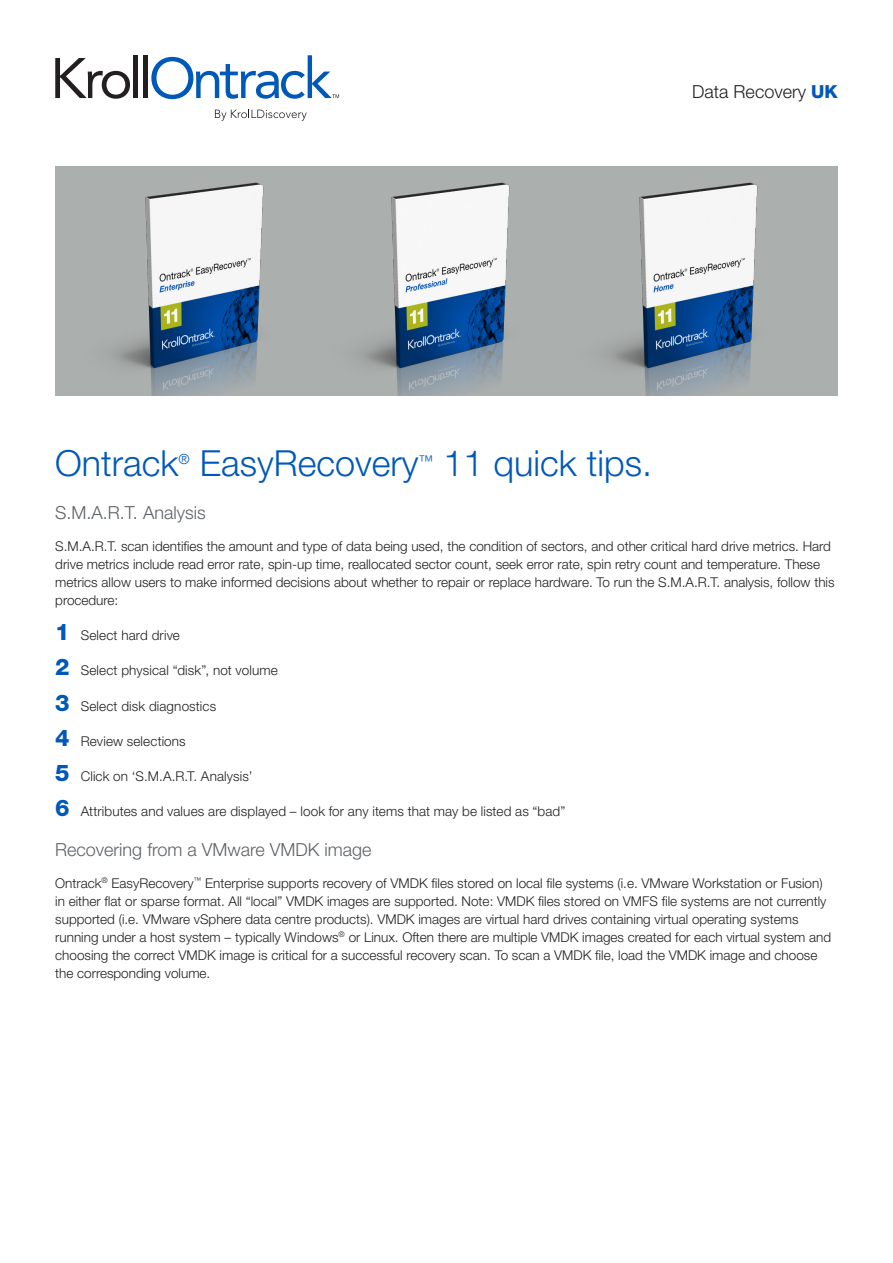
<style>
.page{position:relative;width:893px;height:1263px;background:#fff}
.page>*{position:absolute;margin:0;border:0;box-sizing:border-box;transform-origin:0 0}
.Headline{font:300 36px "Helvetica Neue LT Std";color:#0058b8}
.Subhead_1{font:300 18px "Helvetica Neue LT Std";color:#5e6367}
.t1{font:300 18px "Helvetica Neue LT Std";color:#231f20}
.Headline-2{font:300 14.85px "Helvetica Neue LT Std";color:#0058b8}
.Headline-3{font:300 13.95px "Helvetica Neue LT Std";color:#0058b8}
.Body{font:300 13.5px/18px "Helvetica Neue LT Std";color:#231f20}
.s1{font-weight:800;color:#0058b8}
.s2{font-weight:800;font-size:22.95px;color:#0058b8}
</style>
<div class="page">
<svg style="left:55px;top:58px;width:75px;height:41px"></svg>
<hr style="left:134px;top:55px;width:4px;height:43px;background:#231f20">
<hr style="left:143px;top:55px;width:4px;height:43px;background:#231f20">
<svg style="left:151px;top:55px;width:188px;height:44px"></svg>
<svg style="left:215px;top:110px;width:92px;height:11px"></svg>
<div style="left:55px;top:166px;width:783px;height:229px;background:#abafae"></div>
<img style="left:113px;top:182px;width:151px;height:213px">
<img style="left:360px;top:182px;width:150px;height:213px">
<img style="left:608px;top:182px;width:150px;height:213px">
<h2 class="t1" style="left:692px;top:81px;width:147px">Data Recovery <span class="s1">UK</span></h2>
<p class="Headline" style="left:55px;top:442px;width:125px">Ontrack</p>
<p class="Headline-3" style="left:179px;top:450px;width:13px">®</p>
<p class="Headline" style="left:200px;top:442px;width:220px">EasyRecovery</p>
<p class="Headline-2" style="left:419px;top:452px;width:16px">™</p>
<p class="Headline" style="left:443px;top:442px;width:210px">11 quick tips.</p>
<p class="Subhead_1" style="left:55px;top:502px;width:152px">S.M.A.R.T. Analysis</p>
<p class="Body" style="left:55px;top:537px;width:781px">S.M.A.R.T. scan identifies the amount and type of data being used, the condition of sectors, and other critical hard drive metrics. Hard drive metrics include read error rate, spin-up time, reallocated sector count, seek error rate, spin retry count and temperature. These metrics allow users to make informed decisions about whether to repair or replace hardware. To run the S.M.A.R.T. analysis, follow this procedure:</p>
<p class="Body" style="left:55px;top:626px;width:126px"><span class="s2">1</span> Select hard drive</p>
<p class="Body" style="left:55px;top:661px;width:224px"><span class="s2">2</span> Select physical “disk”, not volume</p>
<p class="Body" style="left:55px;top:696px;width:162px"><span class="s2">3</span> Select disk diagnostics</p>
<p class="Body" style="left:55px;top:732px;width:132px"><span class="s2">4</span> Review selections</p>
<p class="Body" style="left:55px;top:767px;width:199px"><span class="s2">5</span> Click on ‘S.M.A.R.T. Analysis’</p>
<p class="Body" style="left:55px;top:802px;width:512px"><span class="s2">6</span> Attributes and values are displayed – look for any items that may be listed as “bad”</p>
<p class="Subhead_1" style="left:55px;top:839px;width:318px">Recovering from a VMware VMDK image</p>
<p class="Body" style="left:55px;top:874px;width:777px">Ontrack<sup>®</sup> EasyRecovery<sup>™</sup> Enterprise supports recovery of VMDK files stored on local file systems (i.e. VMware Workstation or Fusion) in either flat or sparse format. All “local” VMDK images are supported. Note: VMDK files stored on VMFS file systems are not currently supported (i.e. VMware vSphere data centre products). VMDK images are virtual hard drives containing virtual operating systems running under a host system – typically Windows<sup>®</sup> or Linux. Often there are multiple VMDK images created for each virtual system and choosing the correct VMDK image is critical for a successful recovery scan. To scan a VMDK file, load the VMDK image and choose the corresponding volume.</p>
</div>
